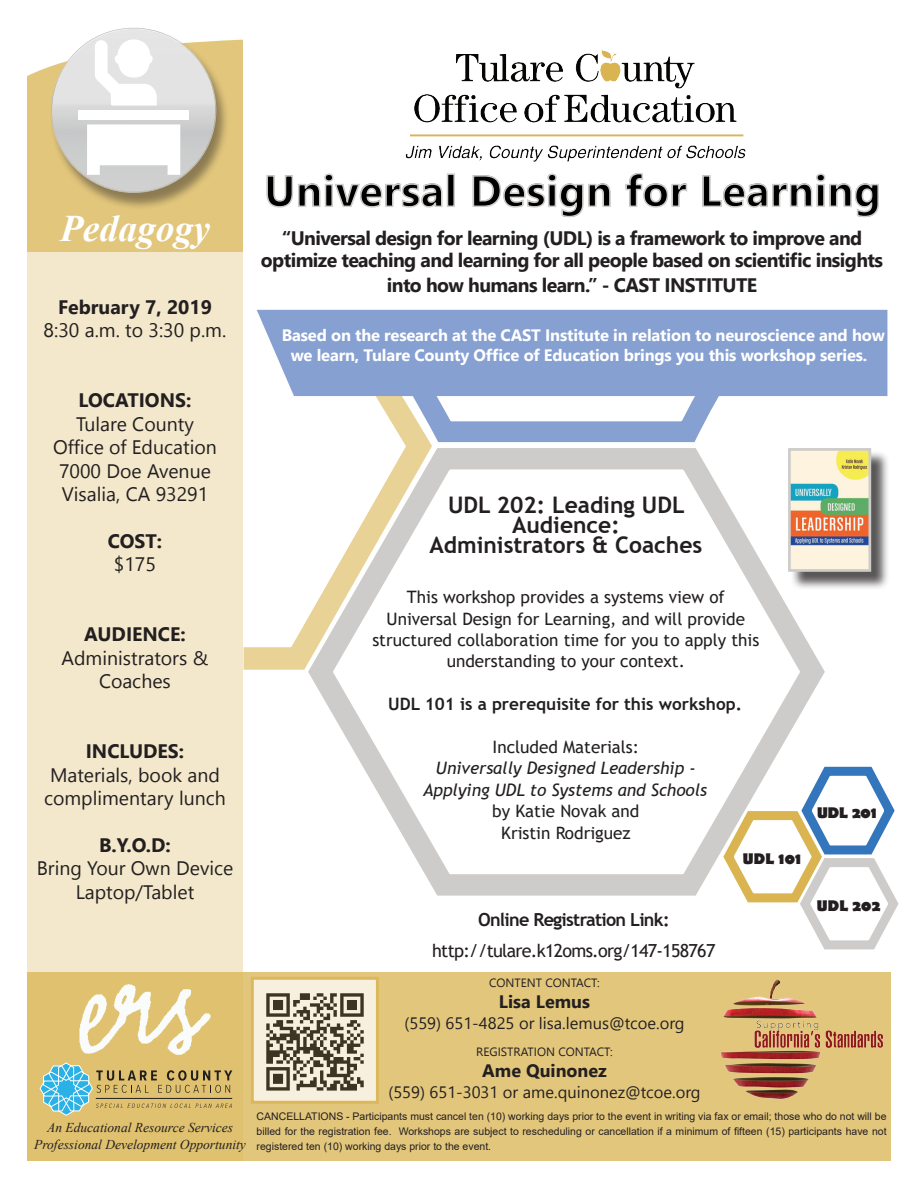
<style>
.page{position:relative;width:918px;height:1188px;background:#fff}
.page>*{position:absolute;margin:0;border:0;box-sizing:border-box;transform-origin:0 0}
.t1{font:700 43.5px "Nirmala UI";letter-spacing:.01em;color:#000}
.t2{font:italic 700 37.5px "Times New Roman";color:#fff}
.t3{font:700 22.8px/20px "Trebuchet MS";color:#231f20;text-align:center}
.t4{font:19.5px/23.4px "Leelawadee UI";color:#231f20;text-align:center}
.t5{font:700 19.5px/22.5px "Leelawadee UI";letter-spacing:-.03em;color:#231f20;text-align:center}
.t6{font:700 19.5px "Leelawadee UI";color:#231f20}
.t7{font:18px "Trebuchet MS";letter-spacing:-.04em;color:#231f20}
.t8{font:700 18px "Trebuchet MS";letter-spacing:-.04em;color:#231f20}
.t9{font:700 18px "Leelawadee UI";color:#231f20}
.t10{font:17.1px/21.5px "Trebuchet MS";color:#231f20;text-align:center}
.t11{font:italic 17.1px/21.5px "Trebuchet MS";color:#231f20;text-align:center}
.t12{font:700 17.1px "Trebuchet MS";color:#231f20}
.t13{font:700 16.5px/19.8px "Leelawadee UI";letter-spacing:-.01em;color:#fff;text-align:center}
.t14{font:16.5px "Leelawadee UI";color:#231f20}
.t15{font:700 15.6px "Berlin Sans FB";letter-spacing:.01em;color:#231f20}
.t16{font:italic 13.5px/16.2px "Times New Roman";color:#231f20;text-align:center}
.t17{font:12px "Leelawadee UI";color:#231f20}
.t18{font:10.5px/15px "Arial";color:#231f20;text-align:justify}
</style>
<div class="page">
<div style="left:27px;top:40px;width:216px;height:212px;background:#e2c67c"></div>
<div style="left:27px;top:252px;width:216px;height:909px;background:#f3e8cb"></div>
<div style="left:27px;top:972px;width:864px;height:189px;background:linear-gradient(to right,#e0c271,#e3c880)"></div>
<div style="left:49px;top:30px;width:181px;height:181px;background:#231f20;opacity:.45"></div>
<img style="left:48px;top:30px;width:173px;height:162px">
<svg style="left:49px;top:28px;width:167px;height:165px"></svg>
<img style="left:405px;top:49px;width:341px;height:113px">
<img style="left:255px;top:981px;width:120px;height:119px">
<div style="left:251px;top:977px;width:128px;height:127px;border:3px solid #d9b451"></div>
<img style="left:717px;top:976px;width:170px;height:125px">
<div style="left:790px;top:450px;width:100px;height:141px;background:#231f20;opacity:.75"></div>
<img style="left:837px;top:452px;width:30px;height:116px">
<div style="left:788px;top:448px;width:83px;height:124px;border:3px solid #ceccca"></div>
<svg style="left:801px;top:766px;width:98px;height:184px"></svg>
<svg style="left:308px;top:448px;width:529px;height:458px"></svg>
<svg style="left:243px;top:396px;width:191px;height:275px"></svg>
<svg style="left:393px;top:396px;width:346px;height:56px"></svg>
<svg style="left:266px;top:173px;width:177px;height:35px"></svg>
<div style="left:447px;top:173px;width:8px;height:34px;border:2px solid #ceccca"></div>
<svg style="left:472px;top:173px;width:139px;height:45px"></svg>
<svg style="left:625px;top:173px;width:63px;height:35px"></svg>
<svg style="left:702px;top:173px;width:177px;height:45px"></svg>
<div style="left:257px;top:310px;width:630px;height:86px;background:#86a0d2"></div>
<img style="left:74px;top:982px;width:143px;height:75px">
<svg style="left:39px;top:1062px;width:193px;height:54px;background:#b8b480"></svg>
<h2 class="t2" style="left:60px;top:202px;width:151px">Pedagogy</h2>
<h3 class="t6" style="left:58px;top:293px;width:155px">February 7, 2019</h3>
<h3 class="t4" style="left:44px;top:318px;width:184px">8:30 a.m. to 3:30 p.m.</h3>
<h1 class="t1" style="left:264px;top:154px;width:618px">Universal Design for Learning</h1>
<h3 class="t5" style="left:261px;top:225px;width:624px">“Universal design for learning (UDL) is a framework to improve and optimize teaching and learning for all people based on scientific insights</h3>
<h3 class="t5" style="left:387px;top:273px;width:372px">into how humans learn.” - CAST INSTITUTE</h3>
<h3 class="t13" style="left:282px;top:324px;width:605px">Based on the research at the CAST Institute in relation to neuroscience and how we learn, Tulare County Office of Education brings you this workshop series.</h3>
<h3 class="t6" style="left:79px;top:387px;width:114px">LOCATIONS:</h3>
<h3 class="t4" style="left:53px;top:411px;width:165px">Tulare County<br>Office of Education<br>7000 Doe Avenue<br>Visalia, CA 93291</h3>
<h3 class="t5" style="left:108px;top:529px;width:56px">COST:</h3>
<h3 class="t4" style="left:114px;top:552px;width:44px">$175</h3>
<h3 class="t6" style="left:84px;top:621px;width:103px">AUDIENCE:</h3>
<h3 class="t4" style="left:62px;top:645px;width:148px">Administrators &amp;<br>Coaches</h3>
<h3 class="t6" style="left:86px;top:738px;width:100px">INCLUDES:</h3>
<h3 class="t4" style="left:44px;top:762px;width:183px">Materials, book and complimentary lunch</h3>
<h3 class="t5" style="left:99px;top:833px;width:73px">B.Y.O.D:</h3>
<h3 class="t4" style="left:37px;top:856px;width:198px">Bring Your Own Device<br>Laptop/Tablet</h3>
<p class="t16" style="left:34px;top:1120px;width:213px">An Educational Resource Services<br>Professional Development Opportunity</p>
<h3 class="t3" style="left:429px;top:495px;width:275px">UDL 202: Leading UDL<br>Audience:<br>Administrators &amp; Coaches</h3>
<h3 class="t10" style="left:372px;top:586px;width:388px">This workshop provides a systems view of Universal Design for Learning, and will provide structured collaboration time for you to apply this understanding to your context.</h3>
<h3 class="t12" style="left:388px;top:693px;width:355px">UDL 101 is a prerequisite for this workshop.</h3>
<h3 class="t10" style="left:493px;top:736px;width:148px">Included Materials:</h3>
<h3 class="t11" style="left:423px;top:758px;width:286px">Universally Designed Leadership -<br>Applying UDL to Systems and Schools</h3>
<h3 class="t10" style="left:492px;top:800px;width:149px">by Katie Novak and<br>Kristin Rodriguez</h3>
<h3 class="t8" style="left:478px;top:909px;width:193px">Online Registration Link:</h3>
<h3 class="t7" style="left:432px;top:939px;width:285px">http://tulare.k12oms.org/147-158767</h3>
<p class="t17" style="left:489px;top:974px;width:112px">CONTENT CONTACT:</p>
<h3 class="t9" style="left:499px;top:989px;width:93px">Lisa Lemus</h3>
<h3 class="t14" style="left:404px;top:1012px;width:282px">(559) 651-4825 or lisa.lemus@tcoe.org</h3>
<p class="t17" style="left:476px;top:1043px;width:138px">REGISTRATION CONTACT:</p>
<h3 class="t9" style="left:482px;top:1058px;width:126px">Ame Quinonez</h3>
<h3 class="t14" style="left:388px;top:1081px;width:314px">(559) 651-3031 or ame.quinonez@tcoe.org</h3>
<h3 class="t15" style="left:743px;top:850px;width:60px">UDL 101</h3>
<h3 class="t15" style="left:817px;top:804px;width:61px">UDL 201</h3>
<h3 class="t15" style="left:817px;top:897px;width:65px">UDL 202</h3>
<p class="t18" style="left:257px;top:1109px;width:631px">CANCELLATIONS - Participants must cancel ten (10) working days prior to the event in writing via fax or email; those who do not will be billed for the registration fee. Workshops are subject to rescheduling or cancellation if a minimum of fifteen (15) participants have not registered ten (10) working days prior to the event.</p>
</div>
